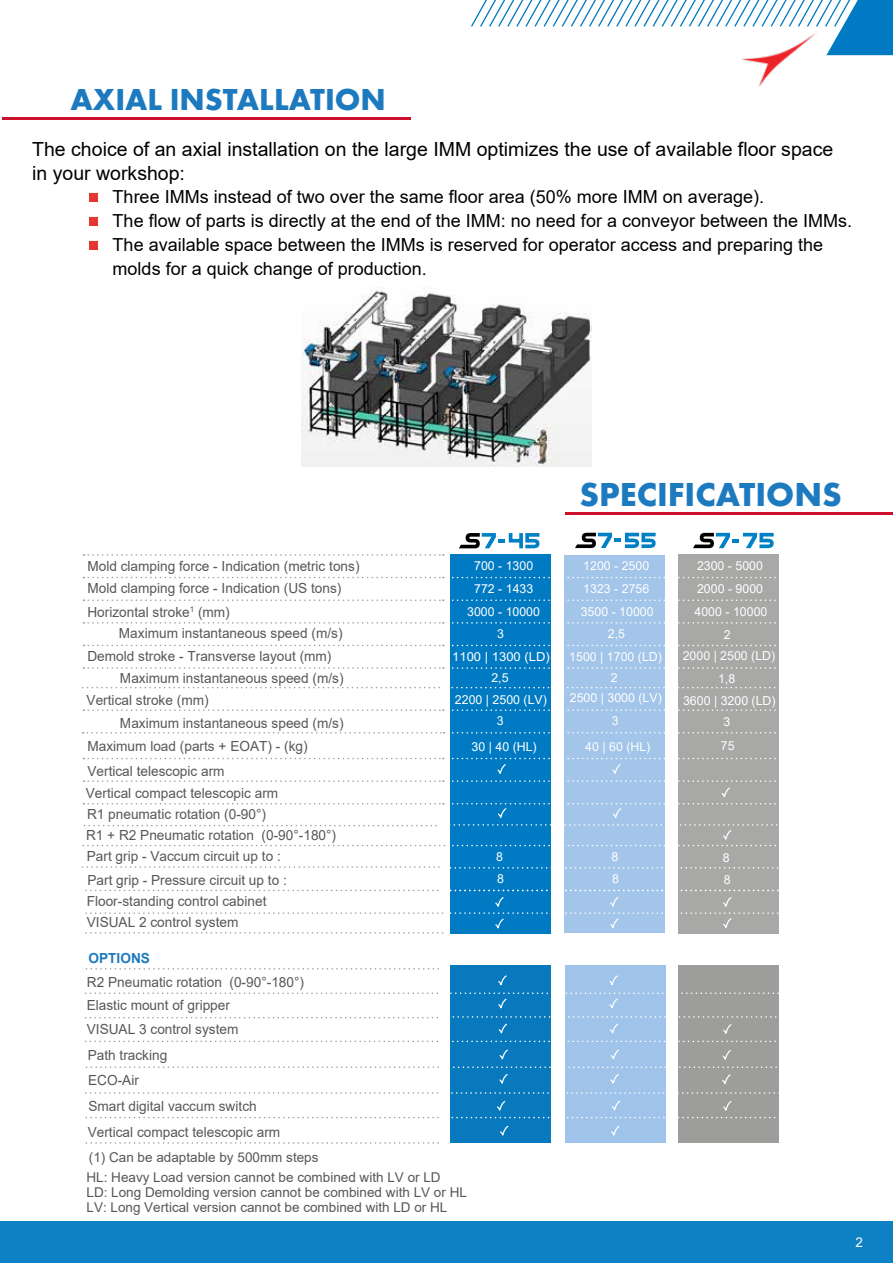
<style>
.page{position:relative;width:893px;height:1263px;background:#fff}
.page>*{position:absolute;margin:0;border:0;box-sizing:border-box;transform-origin:0 0}
.t1{font:700 34.5px "Futura PT";color:#1d7abf}
.t2{font:700 31.5px "Futura PT";color:#1d7abf}
.t3{font:19.5px/24px "Arial";color:#000}
.t4{font:18px/24px "Arial";color:#000}
.t5{font:13.95px/23.1px "Arial";color:#575756}
.t6{font:13.95px/22.5px "Arial";color:#575856}
.t7{font:700 13.95px "Arial";color:#1d7abf}
.t8{font:13.5px/15px "Arial";color:#575756}
.t9{font:13.5px "Arial";color:#fff}
.t10{font:12.3px/23px "Arial";color:#fff;text-align:center}
</style>
<div class="page">
<svg style="left:471px;top:0;width:422px;height:55px"></svg>
<div style="left:0;top:1221px;width:893px;height:42px;background:#0e81c5"></div>
<img style="left:301px;top:286px;width:291px;height:181px">
<hr style="left:2px;top:118px;width:408px;height:2px;background:#ce0e2d">
<div style="left:89px;top:194px;width:8px;height:8px;background:#e6362f"></div>
<div style="left:89px;top:242px;width:8px;height:8px;background:#e6362f"></div>
<hr style="left:565px;top:512px;width:327px;height:3px;background:#ce0e2d">
<img style="left:741px;top:32px;width:75px;height:55px">
<div style="left:450px;top:555px;width:101px;height:379px;background:#007ac2"></div>
<div style="left:564px;top:555px;width:101px;height:378px;background:#a2c5e9"></div>
<div style="left:678px;top:555px;width:101px;height:379px;background:#a8a8a7"></div>
<svg style="left:83px;top:554px;width:361px;height:2px"></svg>
<svg style="left:83px;top:577px;width:693px;height:1px"></svg>
<svg style="left:83px;top:599px;width:693px;height:2px"></svg>
<svg style="left:83px;top:709px;width:693px;height:2px"></svg>
<svg style="left:83px;top:645px;width:693px;height:1px"></svg>
<svg style="left:83px;top:732px;width:693px;height:2px"></svg>
<svg style="left:83px;top:667px;width:693px;height:2px"></svg>
<svg style="left:83px;top:622px;width:693px;height:2px"></svg>
<svg style="left:450px;top:867px;width:329px;height:1px"></svg>
<svg style="left:82px;top:866px;width:358px;height:2px"></svg>
<svg style="left:452px;top:687px;width:327px;height:1px"></svg>
<div style="left:450px;top:965px;width:101px;height:178px;background:#0979be"></div>
<div style="left:565px;top:965px;width:100px;height:178px;background:#a0c4e9"></div>
<div style="left:679px;top:965px;width:100px;height:178px;background:#9d9d9b"></div>
<svg style="left:86px;top:968px;width:353px;height:1px"></svg>
<svg style="left:86px;top:992px;width:352px;height:2px"></svg>
<svg style="left:86px;top:1017px;width:352px;height:1px"></svg>
<svg style="left:86px;top:1040px;width:352px;height:2px"></svg>
<svg style="left:459px;top:533px;width:80px;height:15px"></svg>
<svg style="left:575px;top:533px;width:81px;height:15px"></svg>
<svg style="left:693px;top:533px;width:81px;height:15px"></svg>
<svg style="left:86px;top:890px;width:693px;height:44px"></svg>
<svg style="left:86px;top:1066px;width:353px;height:2px"></svg>
<svg style="left:86px;top:1092px;width:352px;height:2px"></svg>
<svg style="left:86px;top:1142px;width:353px;height:2px"></svg>
<svg style="left:500px;top:1125px;width:9px;height:11px"></svg>
<svg style="left:611px;top:1126px;width:9px;height:10px"></svg>
<svg style="left:86px;top:1117px;width:352px;height:1px"></svg>
<svg style="left:83px;top:758px;width:695px;height:88px"></svg>
<svg style="left:451px;top:974px;width:328px;height:68px"></svg>
<svg style="left:451px;top:1048px;width:328px;height:70px"></svg>
<div style="left:89px;top:217px;width:8px;height:8px;background:#e6362f"></div>
<svg style="left:83px;top:687px;width:357px;height:1px"></svg>
<h2 class="t2" style="left:71px;top:79px;width:317px">AXIAL INSTALLATION</h2>
<h3 class="t3" style="left:32px;top:137px;width:803px">The choice of an axial installation on the large IMM optimizes the use of available floor space in your workshop:</h3>
<p class="t4" style="left:113px;top:184px;width:741px">Three IMMs instead of two over the same floor area (50% more IMM on average).<br>The flow of parts is directly at the end of the IMM: no need for a conveyor between the IMMs.<br>The available space between the IMMs is reserved for operator access and preparing the molds for a quick change of production.</p>
<h1 class="t1" style="left:580px;top:472px;width:264px">SPECIFICATIONS</h1>
<p class="t5" style="left:87px;top:554px;width:274px">Mold clamping force - Indication (metric tons)</p>
<p class="t10" style="left:474px;top:554px;width:61px">700 - 1300</p>
<p class="t10" style="left:583px;top:554px;width:68px">1200 - 2500</p>
<p class="t10" style="left:697px;top:554px;width:68px">2300 - 5000</p>
<p class="t10" style="left:452px;top:577px;width:99px">772 - 1433<br>3000 - 10000<br>3<br>1100 | 1300 (LD)</p>
<p class="t10" style="left:455px;top:689px;width:93px;line-height:21.6px">2200 | 2500 (LV)<br>3</p>
<p class="t10" style="left:472px;top:735px;width:67px">30 | 40 (HL)</p>
<p class="t5" style="left:87px;top:577px;width:255px">Mold clamping force - Indication (US tons)<br>Horizontal stroke<sup>1</sup> (mm)</p>
<p class="t5" style="left:87px;top:622px;width:257px;text-indent:31px">Maximum instantaneous speed (m/s)<br>Demold stroke - Transverse layout (mm)</p>
<p class="t5" style="left:87px;top:689px;width:124px">Vertical stroke (mm)</p>
<p class="t5" style="left:120px;top:712px;width:225px">Maximum instantaneous speed (m/s)</p>
<p class="t5" style="left:87px;top:735px;width:222px">Maximum load (parts + EOAT) - (kg)</p>
<p class="t5" style="left:87px;top:759px;width:139px">Vertical telescopic arm</p>
<p class="t10" style="left:694px;top:576px;width:74px;text-align:left">2000 - 9000<br>4000 - 10000</p>
<p class="t10" style="left:569px;top:577px;width:94px">1323 - 2756<br>3500 - 10000<br>2,5<br>1500 | 1700 (LD)</p>
<p class="t10" style="left:570px;top:686px;width:93px;line-height:23.4px">2500 | 3000 (LV)<br>3</p>
<p class="t10" style="left:585px;top:735px;width:67px">40 | 60 (HL)</p>
<p class="t10" style="left:683px;top:624px;width:94px;line-height:21.1px">2<br>2000 | 2500 (LD)</p>
<p class="t10" style="left:683px;top:689px;width:94px;line-height:21.6px">3600 | 3200 (LD)<br>3</p>
<p class="t10" style="left:721px;top:734px;width:15px">75</p>
<p class="t5" style="left:120px;top:667px;width:225px">Maximum instantaneous speed (m/s)</p>
<p class="t10" style="left:491px;top:666px;width:19px">2,5</p>
<p class="t10" style="left:611px;top:666px;width:8px">2</p>
<p class="t10" style="left:718px;top:667px;width:19px">1,8</p>
<p class="t5" style="left:86px;top:782px;width:194px">Vertical compact telescopic arm</p>
<p class="t5" style="left:87px;top:802px;width:181px">R1 pneumatic rotation (0-90°)</p>
<p class="t6" style="left:86px;top:823px;width:252px">R1 + R2 Pneumatic rotation (0-90°-180°)</p>
<p class="t5" style="left:88px;top:868px;width:201px">Part grip - Pressure circuit up to :</p>
<p class="t10" style="left:497px;top:867px;width:8px">8</p>
<p class="t10" style="left:612px;top:867px;width:8px">8</p>
<p class="t5" style="left:87px;top:844px;width:196px">Part grip - Vaccum circuit up to :</p>
<p class="t5" style="left:87px;top:890px;width:181px;line-height:21.8px">Floor-standing control cabinet<br>VISUAL 2 control system</p>
<p class="t10" style="left:496px;top:845px;width:8px">8</p>
<p class="t10" style="left:611px;top:845px;width:8px">8</p>
<p class="t7" style="left:89px;top:948px;width:63px">OPTIONS</p>
<p class="t6" style="left:87px;top:971px;width:219px">R2 Pneumatic rotation (0-90°-180°)<br>Elastic mount of gripper</p>
<p class="t6" style="left:87px;top:1017px;width:153px">VISUAL 3 control system</p>
<p class="t6" style="left:88px;top:1042px;width:81px;line-height:25.2px">Path tracking<br>ECO-Air</p>
<p class="t5" style="left:88px;top:1094px;width:170px">Smart digital vaccum switch</p>
<p class="t5" style="left:88px;top:1120px;width:194px">Vertical compact telescopic arm</p>
<p class="t8" style="left:89px;top:1149px;width:231px">(1) Can be adaptable by 500mm steps</p>
<p class="t8" style="left:86px;top:1169px;width:382px">HL: Heavy Load version cannot be combined with LV or LD<br>LD: Long Demolding version cannot be combined with LV or HL<br>LV: Long Vertical version cannot be combined with LD or HL</p>
<p class="t10" style="left:723px;top:846px;width:9px;text-align:left">8<br>8</p>
<p class="t9" style="left:856px;top:1233px;width:9px">2</p>
</div>
